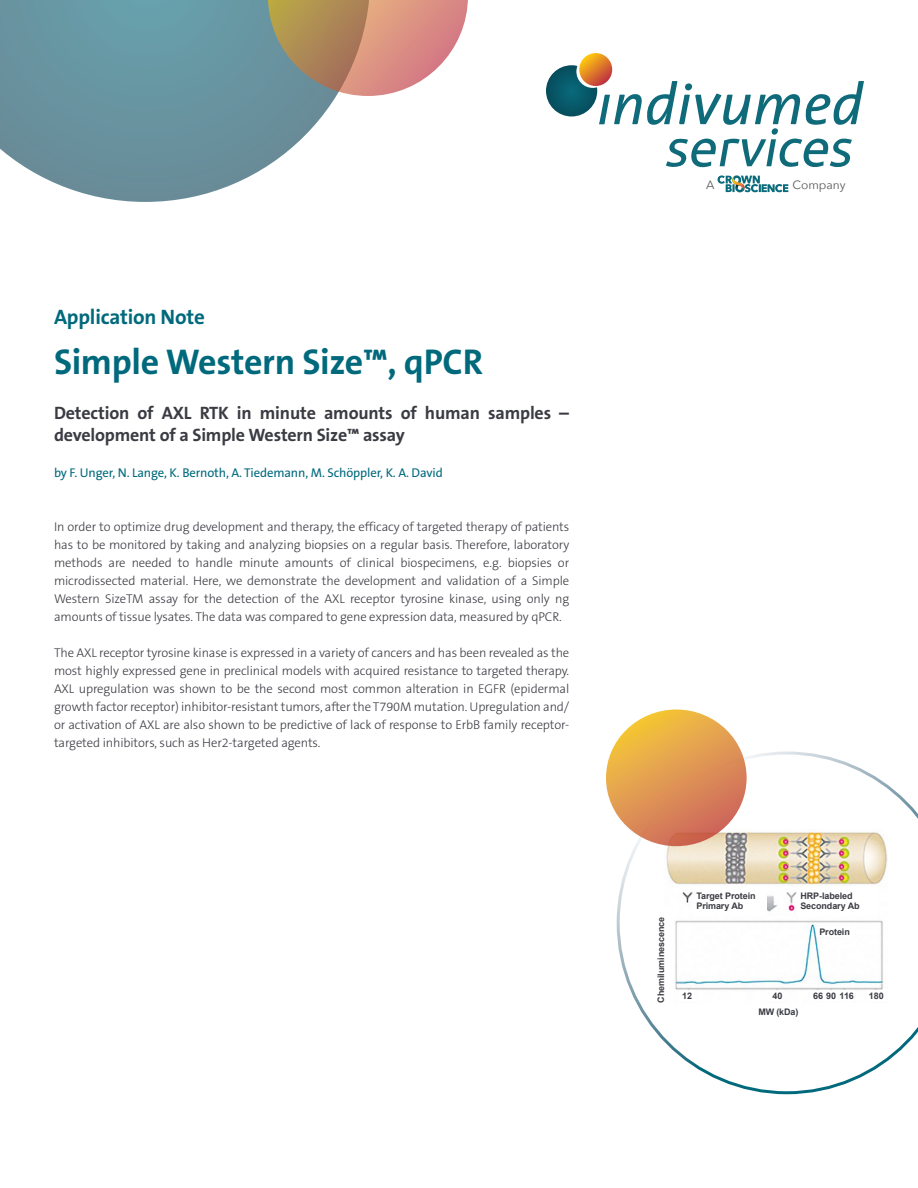
<style>
.page{position:relative;width:918px;height:1188px;background:#fff}
.page>*{position:absolute;margin:0;border:0;box-sizing:border-box;transform-origin:0 0}
.t1{font:700 36px "The Sans B7";letter-spacing:-.01em;color:#01697c}
.t2{font:700 21px "The Sans B7";letter-spacing:-.01em;color:#01697c}
.t3{font:700 18px/22.5px "The Sans B7";letter-spacing:-.01em;color:#3b3c43}
.t4{font:300 12.75px/18px "The Sans B3";letter-spacing:-.01em;color:#3b3c43;text-align:justify}
.t5{font:12.75px "The Sans B5 Plain";letter-spacing:-.01em;color:#01697c}
.t6{font:12px "Avenir Next";color:#58595a}
.t7{font:700 9px/10.8px "Arial";letter-spacing:-.01em;color:#3b3c43}
</style>
<div class="page">
<svg style="left:718px;top:175px;width:70px;height:17px"></svg>
<svg style="left:599px;top:81px;width:265px;height:87px"></svg>
<svg style="left:546px;top:65px;width:51px;height:51px"></svg>
<svg style="left:576px;top:55px;width:33px;height:33px"></svg>
<svg style="left:579px;top:53px;width:33px;height:33px"></svg>
<svg style="left:0;top:0;width:336px;height:202px"></svg>
<svg style="left:268px;top:0;width:200px;height:96px"></svg>
<svg style="left:617px;top:752px;width:301px;height:342px"></svg>
<div style="left:651px;top:818px;width:262px;height:212px;background:#fff;border-radius:18px"></div>
<img style="left:664px;top:830px;width:223px;height:160px">
<div style="left:693px;top:886px;width:74px;height:29px;background:#fff"></div>
<div style="left:816px;top:927px;width:38px;height:9px;background:#fff"></div>
<div style="left:648px;top:911px;width:26px;height:101px;background:#fff"></div>
<div style="left:797px;top:886px;width:81px;height:29px;background:#fff"></div>
<svg style="left:606px;top:710px;width:141px;height:136px"></svg>
<h2 class="t2" style="left:54px;top:306px;width:152px">Application Note</h2>
<h1 class="t1" style="left:54px;top:342px;width:431px">Simple Western Size™, qPCR</h1>
<h3 class="t3" style="left:54px;top:402px;width:517px">Detection of AXL RTK in minute amounts of human samples – development of a Simple Western Size™ assay</h3>
<p class="t5" style="left:54px;top:466px;width:390px">by F. Unger, N. Lange, K. Bernoth, A. Tiedemann, M. Schöppler, K. A. David</p>
<p class="t4" style="left:54px;top:518px;width:517px">In order to optimize drug development and therapy, the efficacy of targeted therapy of patients has to be monitored by taking and analyzing biopsies on a regular basis. Therefore, laboratory methods are needed to handle minute amounts of clinical biospecimens, e.g. biopsies or microdissected material. Here, we demonstrate the development and validation of a Simple Western SizeTM assay for the detection of the AXL receptor tyrosine kinase, using only ng amounts of tissue lysates. The data was compared to gene expression data, measured by qPCR.</p>
<p class="t4" style="left:54px;top:644px;width:517px">The AXL receptor tyrosine kinase is expressed in a variety of cancers and has been revealed as the most highly expressed gene in preclinical models with acquired resistance to targeted therapy.<br>AXL upregulation was shown to be the second most common alteration in EGFR (epidermal growth factor receptor) inhibitor-resistant tumors, after the T790M mutation. Upregulation and/ or activation of AXL are also shown to be predictive of lack of response to ErbB family receptor&shy;targeted inhibitors, such as Her2-targeted agents.</p>
<p class="t6" style="left:706px;top:174px;width:10px">A</p>
<p class="t6" style="left:793px;top:174px;width:55px">Company</p>
<p class="t7" style="left:656px;top:1003px;width:87px;rotate:-90deg">Chemiluminescence</p>
<p class="t7" style="left:696px;top:890px;width:61px">Target Protein<br>Primary Ab</p>
<p class="t7" style="left:800px;top:890px;width:61px">HRP-labeled<br>Secondary Ab</p>
<p class="t7" style="left:819px;top:927px;width:32px">Protein</p>
<p class="t7" style="left:682px;top:990px;width:11px">12</p>
<p class="t7" style="left:773px;top:990px;width:11px">40</p>
<p class="t7" style="left:813px;top:990px;width:42px">66 90 116</p>
<p class="t7" style="left:869px;top:990px;width:16px">180</p>
<p class="t7" style="left:758px;top:1006px;width:42px">MW (kDa)</p>
</div>
